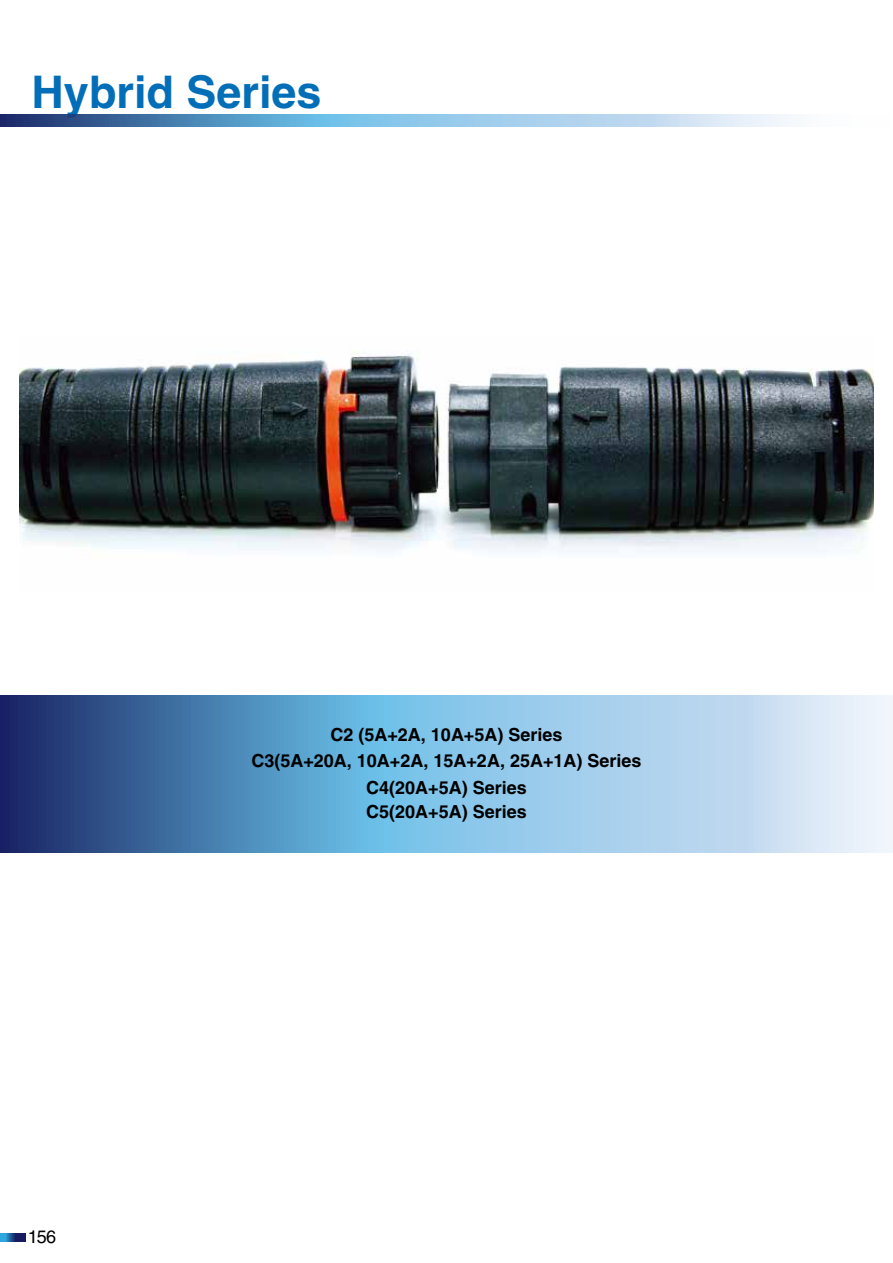
<style>
.page{position:relative;width:893px;height:1263px;background:#fff}
.page>*{position:absolute;margin:0;border:0;box-sizing:border-box;transform-origin:0 0}
.t1{font:700 45px "Helvetica";color:#036eb8}
.t2{font:700 18px/26.1px "Helvetica";color:#000;text-align:center}
.t3{font:18px "Helvetica";color:#000}
</style>
<div class="page">
<img style="left:19px;top:351px;width:854px;height:201px">
<svg style="left:0;top:696px;width:893px;height:157px;background:#80acd0"></svg>
<svg style="left:0;top:115px;width:790px;height:11px;background:#83aed2"></svg>
<svg style="left:0;top:1234px;width:26px;height:7px"></svg>
<h1 class="t1" style="left:32px;top:65px;width:292px">Hybrid Series</h1>
<p class="t3" style="left:28px;top:1226px;width:30px">156</p>
<p class="t2" style="left:251px;top:722px;width:392px">C2 (5A+2A, 10A+5A) Series<br>C3(5A+20A, 10A+2A, 15A+2A, 25A+1A) Series<br>C4(20A+5A) Series</p>
<p class="t2" style="left:366px;top:798px;width:162px">C5(20A+5A) Series</p>
</div>
